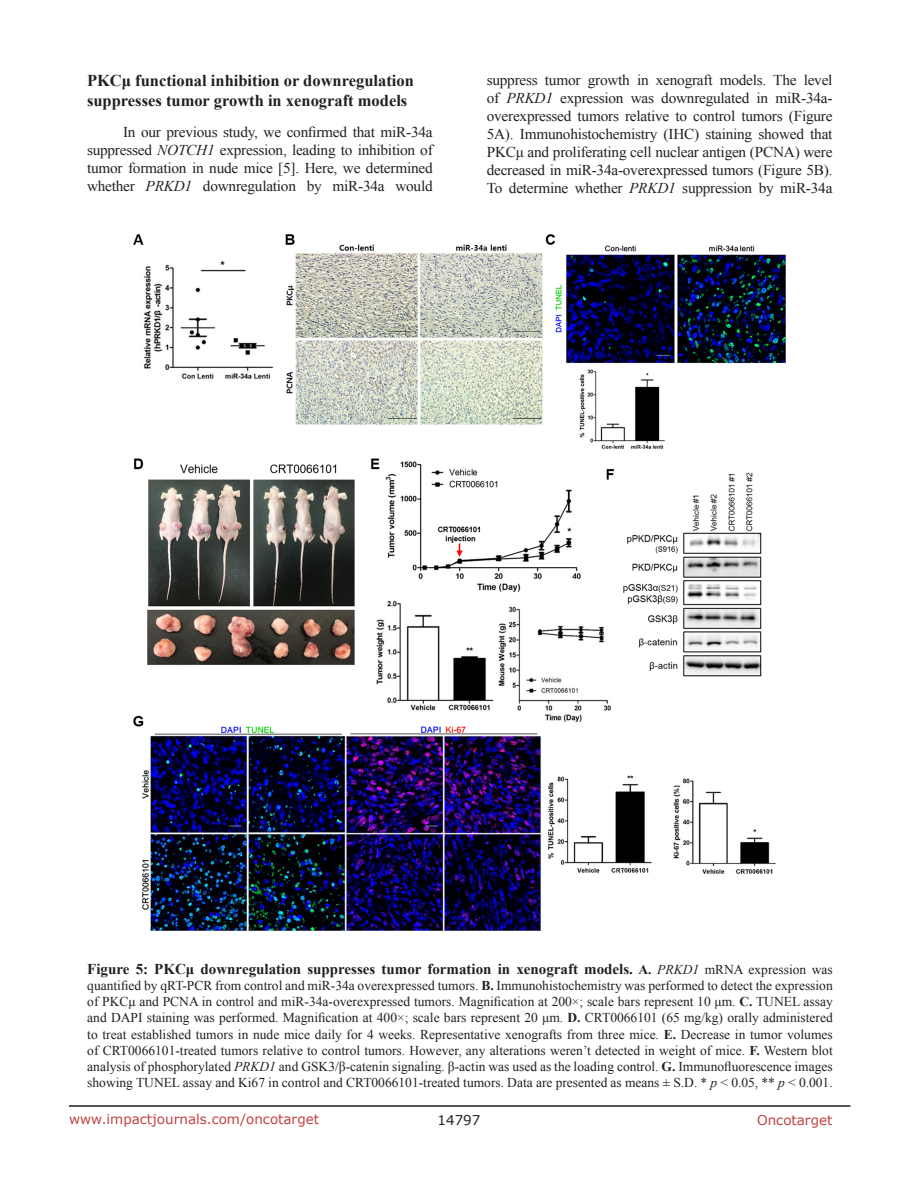
<style>
.page{position:relative;width:918px;height:1188px;background:#fff}
.page>*{position:absolute;margin:0;border:0;box-sizing:border-box;transform-origin:0 0}
.SubHeading{font:700 16.5px/19.8px "Times New Roman";color:#231f20}
.BodyText{font:15px/18px "Times New Roman";letter-spacing:-.015em;color:#231f20;text-align:justify}
.figuretext{font:700 15px "Times New Roman";color:#231f20}
.figuretext-2{font:13.5px/16.2px "Times New Roman";color:#231f20;text-align:justify}
.t1{font:13.5px "Verdana";color:#c24141}
.t2{font:13.5px "Verdana";color:#231f20}
.s1{font-style:italic}
.s2{font-size:13.5px}
.s3{font-weight:400;font-style:italic;font-size:13.5px}
.s4{font-weight:400;font-size:13.5px}
.s5{font-weight:700}
</style>
<div class="page">
<hr style="left:69px;top:1105px;width:781px;height:2px;background:#231f20">
<img style="left:134px;top:235px;width:652px;height:696px">
<p class="SubHeading" style="left:87px;top:70px;width:328px">PKCμ functional inhibition or downregulation suppresses tumor growth in xenograft models</p>
<p class="BodyText" style="left:87px;top:123px;width:347px;text-indent:36px">In our previous study, we confirmed that miR-34a suppressed <span class="s1">NOTCH1</span> expression, leading to inhibition of tumor formation in nude mice [5]. Here, we determined whether <span class="s1">PRKD1</span> downregulation by miR-34a would</p>
<p class="BodyText" style="left:487px;top:71px;width:347px">suppress tumor growth in xenograft models. The level of <span class="s1">PRKD1</span> expression was downregulated in miR-34a&shy;overexpressed tumors relative to control tumors (Figure 5A). Immunohistochemistry (IHC) staining showed that PKCμ and proliferating cell nuclear antigen (PCNA) were decreased in miR-34a-overexpressed tumors (Figure 5B).<br>To determine whether <span class="s1">PRKD1</span> suppression by miR-34a</p>
<p class="figuretext" style="left:87px;top:958px;width:747px">Figure 5: PKCμ downregulation suppresses tumor formation in xenograft models. <span class="s2">A.</span> <span class="s3">PRKD1</span> <span class="s4">mRNA expression was</span></p>
<p class="figuretext-2" style="left:87px;top:977px;width:747px">quantified by qRT-PCR from control and miR-34a overexpressed tumors. <span class="s5">B.</span> Immunohistochemistry was performed to detect the expression of PKCμ and PCNA in control and miR-34a-overexpressed tumors. Magnification at 200×; scale bars represent 10 μm. <span class="s5">C.</span> TUNEL assay and DAPI staining was performed. Magnification at 400×; scale bars represent 20 μm. <span class="s5">D.</span> CRT0066101 (65 mg/kg) orally administered to treat established tumors in nude mice daily for 4 weeks. Representative xenografts from three mice. <span class="s5">E.</span> Decrease in tumor volumes of CRT0066101-treated tumors relative to control tumors. However, any alterations weren’t detected in weight of mice. <span class="s5">F.</span> Western blot analysis of phosphorylated <span class="s1">PRKD1</span> and GSK3/β-catenin signaling. β-actin was used as the loading control. <span class="s5">G.</span> Immunofluorescence images showing TUNEL assay and Ki67 in control and CRT0066101-treated tumors. Data are presented as means ± S.D. * <span class="s1">p</span> &lt; 0.05, ** <span class="s1">p</span> &lt; 0.001.</p>
<p class="t1" style="left:69px;top:1110px;width:252px">www.impactjournals.com/oncotarget</p>
<p class="t2" style="left:438px;top:1111px;width:44px">14797</p>
<p class="t1" style="left:757px;top:1111px;width:77px">Oncotarget</p>
</div>
